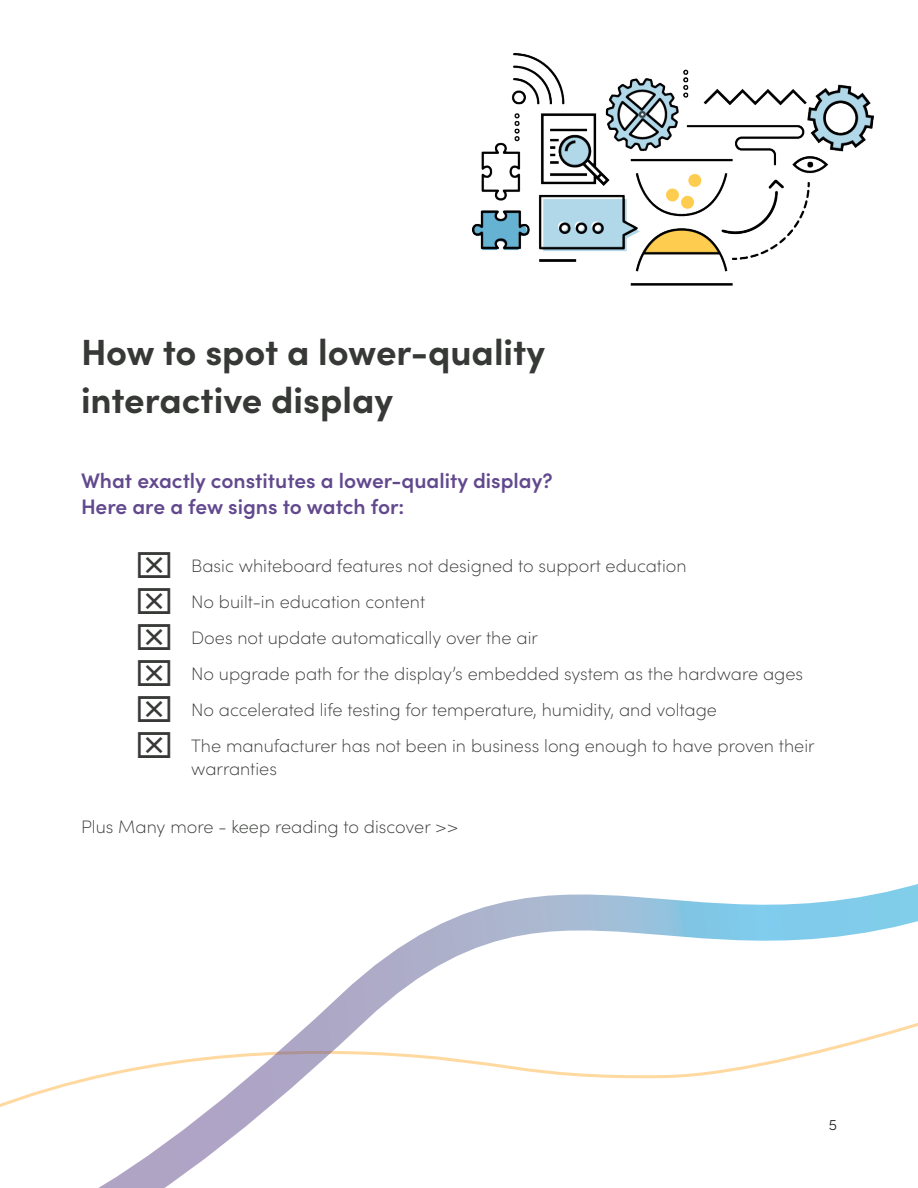
<style>
.page{position:relative;width:918px;height:1188px;background:#fff}
.page>*{position:absolute;margin:0;border:0;box-sizing:border-box;transform-origin:0 0}
.t1{font:700 36.45px/48px "Sofia Pro";color:#363936}
.PullQuote{font:600 21px/25.5px "Sofia Pro";color:#62498e}
.t2{font:200 18px/22.5px "Sofia Pro";color:#363936}
.t3{font:300 15px "Sofia Pro";color:#231f20}
</style>
<div class="page">
<svg style="left:0;top:884px;width:918px;height:304px"></svg>
<img style="left:473px;top:53px;width:400px;height:232px">
<h3 class="t1" style="left:81px;top:325px;width:465px">How to spot a lower-quality interactive display</h3>
<p class="PullQuote" style="left:81px;top:467px;width:473px">What exactly constitutes a lower-quality display?<br>Here are a few signs to watch for:</p>
<p class="t2" style="left:191px;top:554px;width:497px">Basic whiteboard features not designed to support education</p>
<p class="t2" style="left:191px;top:590px;width:235px">No built-in education content</p>
<p class="t2" style="left:191px;top:626px;width:348px">Does not update automatically over the air</p>
<p class="t2" style="left:191px;top:662px;width:614px">No upgrade path for the display’s embedded system as the hardware ages</p>
<p class="t2" style="left:191px;top:698px;width:527px">No accelerated life testing for temperature, humidity, and voltage</p>
<p class="t2" style="left:191px;top:734px;width:625px">The manufacturer has not been in business long enough to have proven their warranties</p>
<p class="t2" style="left:81px;top:815px;width:379px">Plus Many more - keep reading to discover &gt;&gt;</p>
<h5 class="t3" style="left:829px;top:1114px;width:10px">5</h5>
</div>
